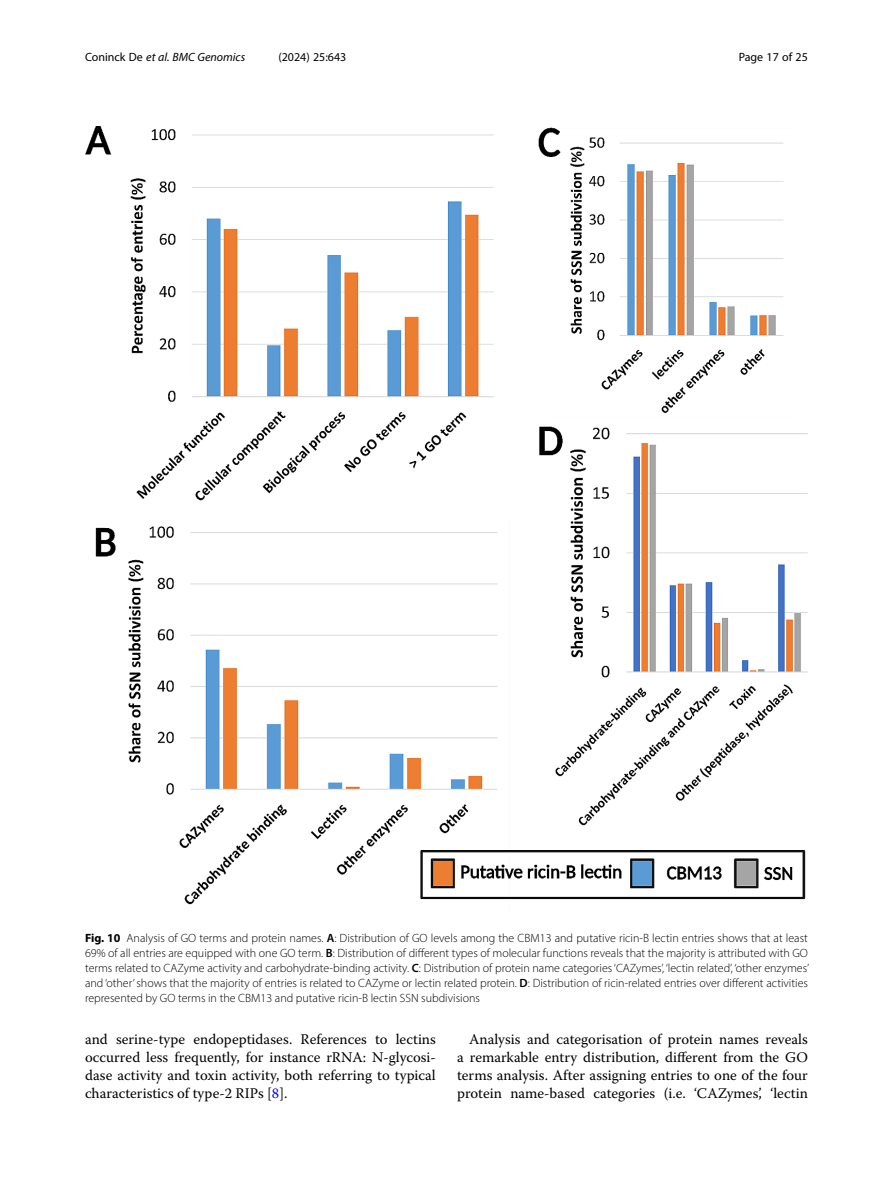
<style>
.page{position:relative;width:893px;height:1191px;background:#fff}
.page>*{position:absolute;margin:0;border:0;box-sizing:border-box;transform-origin:0 0}
.Body_Text_Indent{font:14.7px/18px "Warnock Pro";color:#000;text-align:justify}
.Body_Text{font:14.7px/18px "Warnock Pro";color:#000;text-align:justify}
.Figure_Caption{font:300 12px/15px "Myriad Pro";color:#000;text-align:justify}
.t1{font:italic 12px "Myriad Pro";color:#000}
.t2{font:12px "Myriad Pro";color:#000}
.s1{font-style:normal}
.s2{font-weight:700}
.s3{font-weight:600}
.s4{color:#00f}
</style>
<div class="page">
<img style="left:85px;top:126px;width:723px;height:779px">
<p class="t1" style="left:85px;top:50px;width:162px"><span class="s1">Coninck De</span> et al. BMC Genomics</p>
<p class="t2" style="left:278px;top:50px;width:70px">(2024) 25:643</p>
<p class="t2" style="left:739px;top:50px;width:71px">Page 17 of 25</p>
<p class="Figure_Caption" style="left:85px;top:930px;width:726px"><span class="s2">Fig. 10</span> Analysis of GO terms and protein names. <span class="s3">A</span>: Distribution of GO levels among the CBM13 and putative ricin-B lectin entries shows that at least 69% of all entries are equipped with one GO term. <span class="s3">B</span>: Distribution of different types of molecular functions reveals that the majority is attributed with GO terms related to CAZyme activity and carbohydrate-binding activity. <span class="s3">C</span>: Distribution of protein name categories ‘CAZymes’, ‘lectin related’, ‘other enzymes’ and ‘other’ shows that the majority of entries is related to CAZyme or lectin related protein. <span class="s3">D</span>: Distribution of ricin-related entries over different activities represented by GO terms in the CBM13 and putative ricin-B lectin SSN subdivisions</p>
<p class="Body_Text" style="left:85px;top:1030px;width:352px">and serine-type endopeptidases. References to lectins occurred less frequently, for instance rRNA: N-glycosi&shy;dase activity and toxin activity, both referring to typical characteristics of type-2 RIPs [<span class="s4">8</span>].</p>
<p class="Body_Text_Indent" style="left:457px;top:1030px;width:352px;text-indent:12px">Analysis and categorisation of protein names reveals a remarkable entry distribution, different from the GO terms analysis. After assigning entries to one of the four protein name-based categories (i.e. ‘CAZymes’, ‘lectin</p>
</div>
